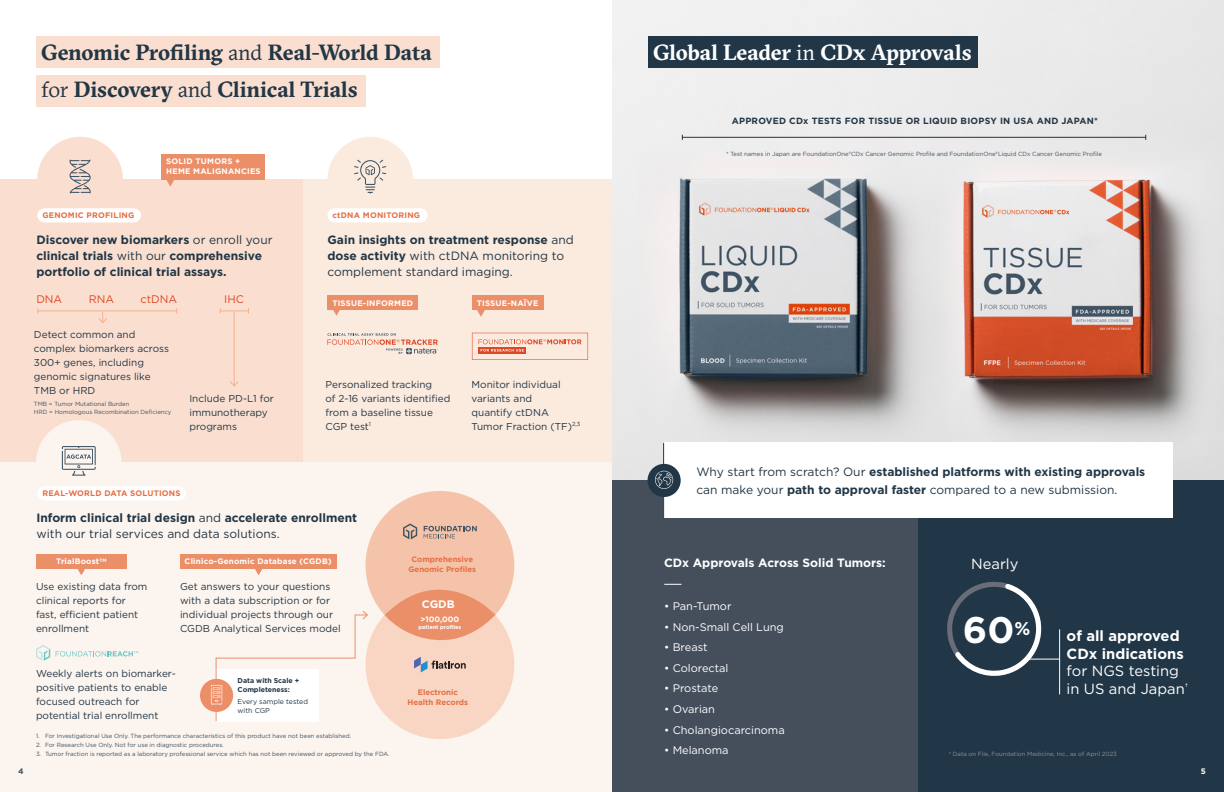
<style>
.page{position:relative;width:1224px;height:792px;background:#fff}
.page>*{position:absolute;margin:0;border:0;box-sizing:border-box;transform-origin:0 0}
.t1{font:700 37px "Gotham";color:#fff}
.t2{font:700 22px/37.9px "GT Sectra";letter-spacing:-.005em;color:#213646}
.t3{font:700 22px "GT Sectra";letter-spacing:-.01em;color:#fff}
.t4{font:700 14.7px/17.7px "Gotham";color:#fff}
.t5{font:14.7px "Gotham";color:#fff}
.t6{font:700 12px/16px "Gotham";color:#213646}
.t7{font:12px/16px "Gotham";color:#213646}
.t8{font:700 12px "Gotham";color:#fff}
.t9{font:11px "Gotham";color:#fff}
.t10{font:11px "Gotham";color:#df4725}
.t11{font:700 11px "Gotham";color:#fff}
.t12{font:10px/14px "Gotham";color:#213646}
.t13{font:700 9px "Gotham";letter-spacing:.025em;color:#213646}
.t14{font:700 8px/10px "Gotham";letter-spacing:.025em;color:#fff}
.t15{font:700 8px "Gotham";letter-spacing:.025em;color:#e66e43}
.t16{font:700 8px "Gotham";color:#3e5364}
.t17{font:700 7.8px/10.1px "Gotham";color:#e66e43;text-align:center}
.t18{font:700 7.8px "Gotham";color:#fff}
.t19{font:700 7px/9px "Gotham";color:#213646}
.t20{font:7px/9px "Gotham";color:#213646}
.t21{font:6px/7.2px "Gotham";letter-spacing:-.005em;color:#3e5364}
.t22{font:6px "Gotham";letter-spacing:-.005em;color:#90919c}
.t23{font:700 5.5px "Gotham";color:#fff}
.s1{font-weight:400}
.s2{font-weight:700}
</style>
<div class="page">
<div style="left:918px;top:479px;width:306px;height:313px;background:#213646"></div>
<div style="left:612px;top:479px;width:306px;height:313px;background:#454f5c"></div>
<div style="left:36px;top:75px;width:330px;height:32px;background:#fadfd0"></div>
<div style="left:36px;top:36px;width:404px;height:32px;background:#fadfd0"></div>
<div style="left:0;top:180px;width:303px;height:328px;background:#fadfd0"></div>
<div style="left:303px;top:180px;width:309px;height:328px;background:#fbeade"></div>
<div style="left:37px;top:137px;width:86px;height:85px;background:#fadfd0;border-radius:50%"></div>
<div style="left:327px;top:137px;width:86px;height:85px;background:#fbeade;border-radius:50%"></div>
<div style="left:0;top:463px;width:612px;height:329px;background:#fcf4ee"></div>
<div style="left:36px;top:420px;width:86px;height:86px;background:#fcf4ee;border-radius:50%"></div>
<hr style="left:38px;top:310px;width:139px;height:1px;background:#f2b191">
<svg style="left:98px;top:312px;width:9px;height:12px"></svg>
<svg style="left:220px;top:309px;width:29px;height:4px"></svg>
<hr style="left:234px;top:312px;width:1px;height:74px;background:#f2b191">
<svg style="left:230px;top:380px;width:8px;height:7px"></svg>
<svg style="left:70px;top:160px;width:21px;height:33px"></svg>
<svg style="left:354px;top:160px;width:32px;height:33px"></svg>
<svg style="left:333px;top:310px;width:7px;height:6px"></svg>
<div style="left:327px;top:296px;width:91px;height:14px;background:#eb8f69"></div>
<svg style="left:477px;top:310px;width:8px;height:7px"></svg>
<div style="left:472px;top:296px;width:72px;height:14px;background:#eb8f69"></div>
<svg style="left:62px;top:446px;width:34px;height:30px"></svg>
<svg style="left:77px;top:568px;width:8px;height:7px"></svg>
<div style="left:36px;top:554px;width:91px;height:14px;background:#eb8f69"></div>
<svg style="left:255px;top:568px;width:8px;height:7px"></svg>
<div style="left:180px;top:554px;width:157px;height:14px;background:#eb8f69"></div>
<div style="left:366px;top:491px;width:148px;height:149px;background:#f5c3a9;border-radius:50%"></div>
<div style="left:366px;top:590px;width:148px;height:149px;background:#f8d6c3;border-radius:50%"></div>
<svg style="left:385px;top:589px;width:110px;height:52px"></svg>
<svg style="left:414px;top:657px;width:52px;height:15px"></svg>
<svg style="left:403px;top:524px;width:14px;height:15px"></svg>
<svg style="left:424px;top:526px;width:53px;height:12px"></svg>
<svg style="left:355px;top:610px;width:13px;height:9px"></svg>
<hr style="left:355px;top:615px;width:1px;height:43px;background:#eb8f69">
<hr style="left:216px;top:658px;width:139px;height:1px;background:#eb8f69">
<img style="left:612px;top:0;width:612px;height:480px">
<div style="left:648px;top:36px;width:330px;height:32px;background:#213646"></div>
<hr style="left:682px;top:137px;width:464px;height:1px;background:#213646">
<div style="left:663px;top:443px;width:510px;height:75px;background:#fff"></div>
<hr style="left:663px;top:443px;width:1px;height:75px;background:#213646">
<div style="left:648px;top:464px;width:33px;height:33px;background:#213646;border-radius:50%"></div>
<svg style="left:655px;top:471px;width:18px;height:18px"></svg>
<svg style="left:947px;top:581px;width:97px;height:95px"></svg>
<svg style="left:665px;top:584px;width:16px;height:1px"></svg>
<hr style="left:1028px;top:659px;width:32px;height:1px;background:#fff">
<hr style="left:1059px;top:630px;width:1px;height:64px;background:#fff">
<div style="left:216px;top:669px;width:103px;height:53px;background:#fff"></div>
<hr style="left:216px;top:658px;width:1px;height:63px;background:#eb8f69">
<div style="left:200px;top:679px;width:33px;height:33px;background:#eb8f69;border-radius:50%"></div>
<svg style="left:211px;top:685px;width:11px;height:20px"></svg>
<svg style="left:166px;top:180px;width:8px;height:7px"></svg>
<div style="left:161px;top:154px;width:104px;height:26px;background:#eb8f69"></div>
<svg style="left:327px;top:333px;width:111px;height:21px"></svg>
<svg style="left:472px;top:333px;width:116px;height:27px"></svg>
<svg style="left:36px;top:645px;width:14px;height:16px"></svg>
<svg style="left:56px;top:651px;width:82px;height:5px"></svg>
<div style="left:37px;top:208px;width:104px;height:14px;background:#fff;border-radius:7px"></div>
<div style="left:327px;top:208px;width:100px;height:14px;background:#fff;border-radius:7px"></div>
<div style="left:37px;top:486px;width:149px;height:15px;background:#fff;border-radius:7px"></div>
<p class="t2" style="left:41px;top:32px;width:392px">Genomic Profiling <span class="s1">and</span> Real-World Data <span class="s1">for</span> Discovery <span class="s1">and</span> Clinical Trials</p>
<p class="t14" style="left:166px;top:156px;width:96px">SOLID TUMORS +<br>HEME MALIGNANCIES</p>
<p class="t15" style="left:42px;top:210px;width:93px">GENOMIC PROFILING</p>
<p class="t15" style="left:332px;top:210px;width:89px">ctDNA MONITORING</p>
<p class="t6" style="left:36px;top:232px;width:238px">Discover new biomarkers <span class="s1">or enroll your </span>clinical trials <span class="s1">with our</span> comprehensive portfolio of clinical trial assays.</p>
<p class="t10" style="left:36px;top:292px;width:27px">DNA</p>
<p class="t10" style="left:89px;top:292px;width:27px">RNA</p>
<p class="t10" style="left:140px;top:292px;width:38px">ctDNA</p>
<p class="t12" style="left:34px;top:327px;width:137px">Detect common and complex biomarkers across<br>300+ genes, including genomic signatures like<br>TMB or HRD</p>
<p class="t21" style="left:34px;top:401px;width:139px">TMB = Tumor Mutational Burden<br>HRD = Homologous Recombination Deficiency</p>
<p class="t10" style="left:224px;top:292px;width:21px">IHC</p>
<p class="t12" style="left:189px;top:392px;width:86px">Include PD-L1 for immunotherapy programs</p>
<p class="t15" style="left:42px;top:488px;width:140px">REAL-WORLD DATA SOLUTIONS</p>
<p class="t7" style="left:327px;top:232px;width:248px"><span class="s2">Gain insights on treatment response</span> and <span class="s2">dose activity</span> with ctDNA monitoring to complement standard imaging.</p>
<p class="t14" style="left:332px;top:298px;width:82px">TISSUE-INFORMED</p>
<p class="t14" style="left:477px;top:298px;width:63px">TISSUE-NAÏVE</p>
<p class="t12" style="left:325px;top:377px;width:126px">Personalized tracking<br>of 2-16 variants identified from a baseline tissue<br>CGP test<sup>1</sup></p>
<p class="t12" style="left:472px;top:377px;width:111px">Monitor individual variants and<br>quantify ctDNA<br>Tumor Fraction (TF)<sup>2,3</sup></p>
<p class="t6" style="left:36px;top:510px;width:322px">Inform clinical trial design <span class="s1">and</span> accelerate enrollment <span class="s1">with our trial services and data solutions.</span></p>
<p class="t14" style="left:56px;top:557px;width:52px">TrialBoost<sup>TM</sup></p>
<p class="t12" style="left:36px;top:579px;width:113px">Use existing data from clinical reports for fast, efficient patient enrollment</p>
<p class="t12" style="left:36px;top:666px;width:142px">Weekly alerts on biomarker&shy;positive patients to enable focused outreach for potential trial enrollment</p>
<p class="t14" style="left:185px;top:557px;width:149px">Clinico-Genomic Database (CGDB)</p>
<p class="t12" style="left:180px;top:579px;width:162px">Get answers to your questions with a data subscription or for individual projects through our<br>CGDB Analytical Services model</p>
<p class="t19" style="left:238px;top:676px;width:63px">Data with Scale +<br>Completeness:</p>
<p class="t20" style="left:238px;top:697px;width:72px">Every sample tested with CGP</p>
<p class="t21" style="left:36px;top:732px;width:317px">1. For Investigational Use Only. The performance characteristics of this product have not been established.</p>
<p class="t21" style="left:36px;top:741px;width:189px">2. For Research Use Only. Not for use in diagnostic procedures.</p>
<p class="t21" style="left:36px;top:750px;width:355px">3. Tumor fraction is reported as a laboratory professional service which has not been reviewed or approved by the FDA.</p>
<p class="t17" style="left:408px;top:554px;width:69px">Comprehensive<br>Genomic Profiles</p>
<p class="t11" style="left:422px;top:597px;width:34px">CGDB</p>
<p class="t18" style="left:421px;top:614px;width:40px">&gt;100,000</p>
<p class="t23" style="left:419px;top:623px;width:44px">patient profiles</p>
<p class="t17" style="left:408px;top:687px;width:62px">Electronic<br>Health Records</p>
<p class="t3" style="left:653px;top:38px;width:320px">Global Leader <span class="s1">in</span> CDx Approvals</p>
<p class="t13" style="left:732px;top:115px;width:368px">APPROVED CDx TESTS FOR TISSUE OR LIQUID BIOPSY IN USA AND JAPAN*</p>
<p class="t21" style="left:726px;top:150px;width:377px">* Test names in Japan are FoundationOne®CDx Cancer Genomic Profile and FoundationOne®Liquid CDx Cancer Genomic Profile</p>
<p class="t6" style="left:696px;top:463px;width:450px;line-height:18px"><span class="s1">Why start from scratch? Our</span> established platforms with existing approvals <span class="s1">can make your</span> path to approval faster <span class="s1">compared to a new submission.</span></p>
<p class="t8" style="left:664px;top:555px;width:223px">CDx Approvals Across Solid Tumors:</p>
<p class="t9" style="left:664px;top:599px;width:69px">• Pan-Tumor</p>
<p class="t9" style="left:664px;top:620px;width:121px">• Non-Small Cell Lung</p>
<p class="t9" style="left:664px;top:640px;width:45px">• Breast</p>
<p class="t9" style="left:664px;top:661px;width:66px">• Colorectal</p>
<p class="t9" style="left:664px;top:681px;width:56px">• Prostate</p>
<p class="t9" style="left:664px;top:702px;width:52px">• Ovarian</p>
<p class="t9" style="left:664px;top:723px;width:122px">• Cholangiocarcinoma</p>
<p class="t9" style="left:664px;top:743px;width:66px">• Melanoma</p>
<p class="t5" style="left:971px;top:555px;width:49px">Nearly</p>
<p class="t1" style="left:963px;top:605px;width:69px">60<sup>%</sup></p>
<p class="t4" style="left:1067px;top:627px;width:119px">of all approved<br>CDx indications <span class="s1">for NGS testing</span></p>
<p class="t5" style="left:1067px;top:679px;width:123px">in US and Japan<sup>†</sup></p>
<p class="t22" style="left:949px;top:750px;width:170px">† Data on File, Foundation Medicine, Inc., as of April 2023</p>
<p class="t16" style="left:18px;top:766px;width:7px">4</p>
<p class="t14" style="left:1201px;top:766px;width:7px">5</p>
</div>
